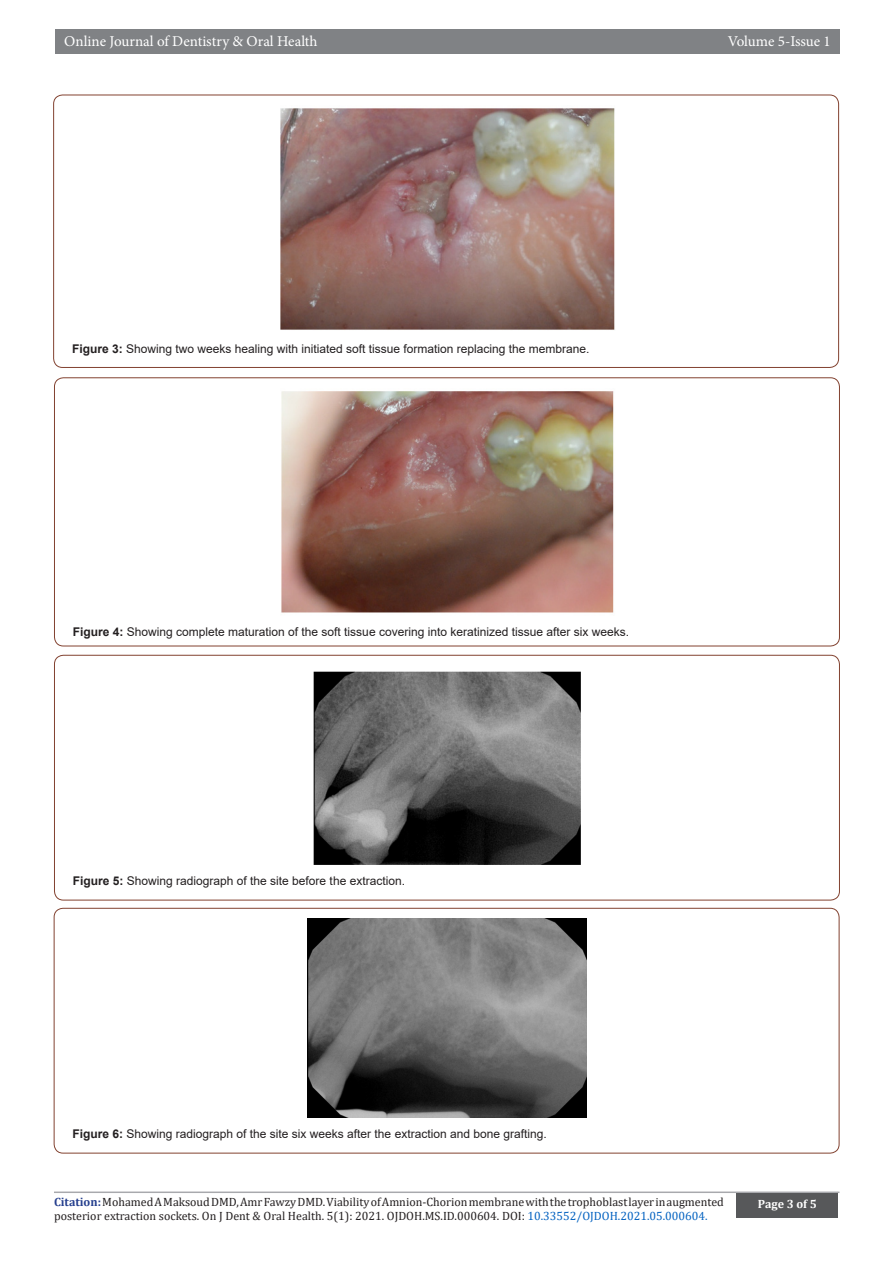
<style>
.page{position:relative;width:893px;height:1263px;background:#fff}
.page>*{position:absolute;margin:0;border:0;box-sizing:border-box;transform-origin:0 0}
.t1{font:15px "Minion Pro";color:#fff}
.t2{font:12px "Arial";color:#231f20}
.t3{font:12px/14.4px "Cambria";color:#231f20}
.t4{font:700 12px "Cambria";color:#fff}
.s1{font-weight:700}
.s2{font-weight:700;color:#253f8e}
.s3{color:#0563c1}
</style>
<div class="page">
<hr style="left:54px;top:1191px;width:785px;height:2px;background:#a8a9ad">
<div style="left:55px;top:29px;width:785px;height:25px;background:#808285"></div>
<div style="left:736px;top:1193px;width:102px;height:24px;background:#57585a"></div>
<img style="left:281px;top:391px;width:333px;height:222px">
<img style="left:280px;top:108px;width:335px;height:222px">
<div style="left:54px;top:655px;width:786px;height:245px;border:1px solid #824230;border-radius:9px"></div>
<img style="left:313px;top:671px;width:268px;height:194px">
<div style="left:54px;top:908px;width:785px;height:245px;border:1px solid #824230;border-radius:9px"></div>
<img style="left:307px;top:918px;width:279px;height:200px">
<p class="t1" style="left:64px;top:31px;width:255px">Online Journal of Dentistry &amp; Oral Health</p>
<p class="t1" style="left:728px;top:31px;width:105px">Volume 5-Issue 1</p>
<p class="t2" style="left:72px;top:341px;width:519px"><span class="s1">Figure 3:</span> Showing two weeks healing with initiated soft tissue formation replacing the membrane.</p>
<p class="t2" style="left:73px;top:624px;width:558px"><span class="s1">Figure 4:</span> Showing complete maturation of the soft tissue covering into keratinized tissue after six weeks.</p>
<p class="t2" style="left:73px;top:872px;width:334px"><span class="s1">Figure 5:</span> Showing radiograph of the site before the extraction.</p>
<p class="t2" style="left:72px;top:1125px;width:476px"><span class="s1">Figure 6:</span> Showing radiograph of the site six weeks after the extraction and bone grafting.</p>
<p class="t3" style="left:54px;top:1194px;width:671px"><span class="s2">Citation:</span> Mohamed A Maksoud DMD, Amr Fawzy DMD. Viability of Amnion-Chorion membrane with the trophoblast layer in augmented posterior extraction sockets. On J Dent &amp; Oral Health. 5(1): 2021. OJDOH.MS.ID.000604. DOI: <span class="s3">10.33552/OJDOH.2021.05.000604.</span></p>
<p class="t4" style="left:758px;top:1196px;width:60px">Page 3 of 5</p>
</div>
